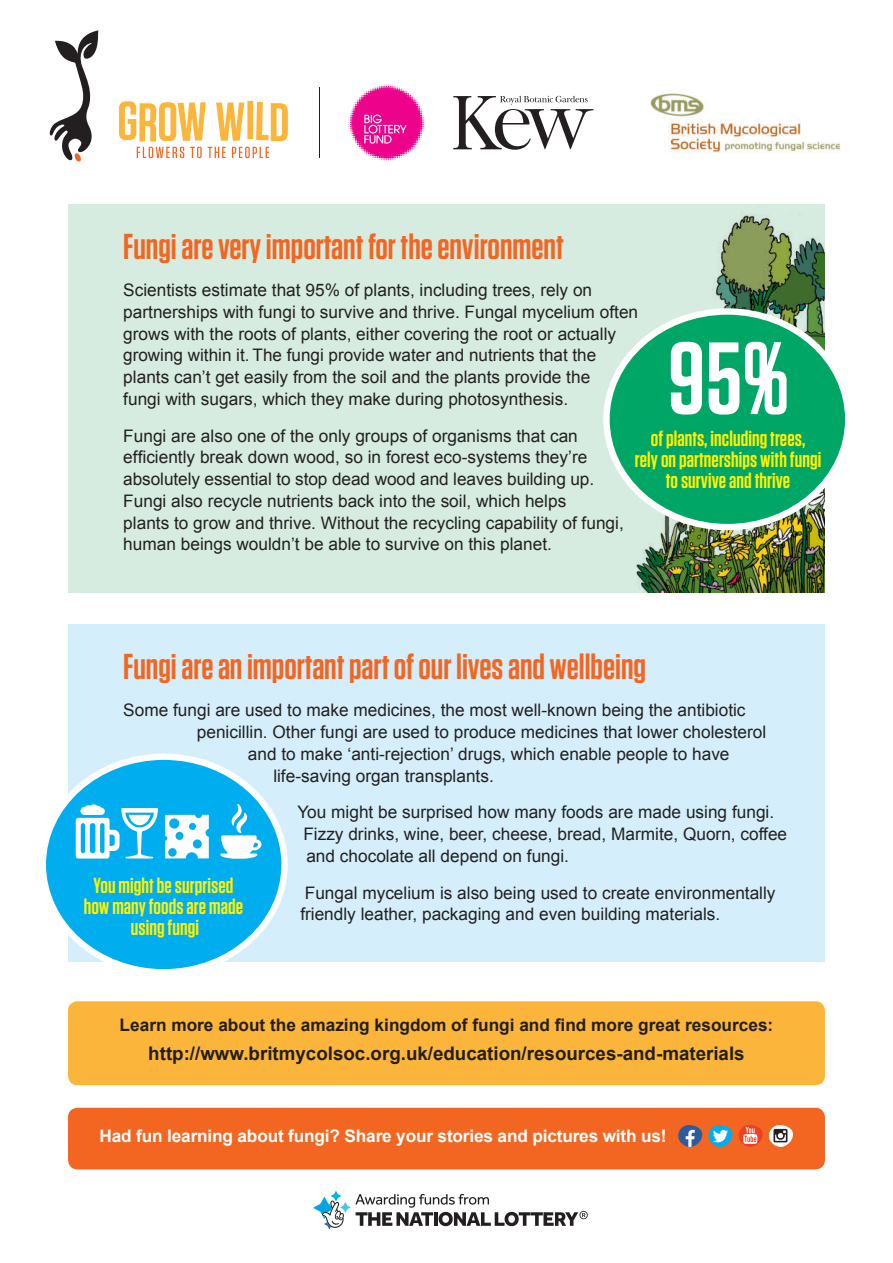
<style>
.page{position:relative;width:893px;height:1263px;background:#fff}
.page>*{position:absolute;margin:0;border:0;box-sizing:border-box;transform-origin:0 0}
.t1{font:600 102.15px "Tungsten";color:#fff}
.t2{font:600 36px "Tungsten";color:#f36621}
.t3{font:600 21.75px/21px "Tungsten";letter-spacing:.005em;color:#fff101;text-align:center}
.t4{font:700 18.75px "Arial";color:#231f20}
.t5{font:17.25px/21.8px "Arial";color:#231f20}
.t6{font:700 17.25px "Arial";color:#231f20}
.t7{font:700 17.25px "Arial";letter-spacing:-.01em;color:#fff}
</style>
<div class="page">
<img style="left:68px;top:204px;width:757px;height:388px">
<hr style="left:319px;top:87px;width:1px;height:71px;background:#231f20">
<svg style="left:50px;top:30px;width:238px;height:132px"></svg>
<svg style="left:348px;top:84px;width:77px;height:78px"></svg>
<svg style="left:453px;top:96px;width:140px;height:54px"></svg>
<img style="left:650px;top:93px;width:191px;height:60px">
<div style="left:606px;top:311px;width:242px;height:216px;background:#00a665;border-radius:50%"></div>
<div style="left:603px;top:308px;width:248px;height:222px;border:6px solid #fff;border-radius:50%"></div>
<div style="left:68px;top:1108px;width:757px;height:61px;background:#f36621;border-radius:10px"></div>
<svg style="left:313px;top:1191px;width:275px;height:38px"></svg>
<div style="left:68px;top:624px;width:757px;height:338px;background:#d4effb"></div>
<svg style="left:43px;top:757px;width:242px;height:215px;fill:#fff"></svg>
<div style="left:46px;top:760px;width:235px;height:209px;background:#00aeef;border-radius:50%"></div>
<svg style="left:76px;top:804px;width:133px;height:55px"></svg>
<svg style="left:188px;top:822px;width:9px;height:9px"></svg>
<div style="left:189px;top:823px;width:7px;height:7px;background:#00aeef;border-radius:50%"></div>
<svg style="left:220px;top:804px;width:42px;height:55px"></svg>
<div style="left:40px;top:753px;width:248px;height:222px;border:6px solid #fff;border-radius:50%"></div>
<svg style="left:708px;top:1125px;width:24px;height:22px"></svg>
<svg style="left:678px;top:1125px;width:24px;height:22px"></svg>
<svg style="left:738px;top:1125px;width:25px;height:22px"></svg>
<svg style="left:769px;top:1125px;width:24px;height:22px"></svg>
<div style="left:68px;top:1001px;width:757px;height:84px;background:#fcb53b;border-radius:10px"></div>
<h2 class="t2" style="left:123px;top:227px;width:442px">Fungi are very important for the environment</h2>
<p class="t5" style="left:123px;top:279px;width:516px">Scientists estimate that 95% of plants, including trees, rely on partnerships with fungi to survive and thrive. Fungal mycelium often grows with the roots of plants, either covering the root or actually growing within it. The fungi provide water and nutrients that the plants can’t get easily from the soil and the plants provide the<br>fungi with sugars, which they make during photosynthesis.</p>
<p class="t5" style="left:123px;top:425px;width:502px">Fungi are also one of the only groups of organisms that can efficiently break down wood, so in forest eco-systems they’re absolutely essential to stop dead wood and leaves building up.<br>Fungi also recycle nutrients back into the soil, which helps<br>plants to grow and thrive. Without the recycling capability of fungi, human beings wouldn’t be able to survive on this planet.</p>
<h1 class="t1" style="left:668px;top:325px;width:123px">95%</h1>
<p class="t3" style="left:635px;top:428px;width:188px">of plants, including trees,<br>rely on partnerships with fungi to survive and thrive</p>
<h2 class="t2" style="left:123px;top:648px;width:524px">Fungi are an important part of our lives and wellbeing</h2>
<p class="t5" style="left:123px;top:699px;width:624px">Some fungi are used to make medicines, the most well-known being the antibiotic</p>
<p class="t5" style="left:197px;top:721px;width:571px">penicillin. Other fungi are used to produce medicines that lower cholesterol</p>
<p class="t5" style="left:248px;top:743px;width:483px">and to make ‘anti-rejection’ drugs, which enable people to have</p>
<p class="t5" style="left:273px;top:765px;width:222px">life-saving organ transplants.</p>
<p class="t5" style="left:303px;top:801px;width:485px;text-indent:-6px">You might be surprised how many foods are made using fungi.<br>Fizzy drinks, wine, beer, cheese, bread, Marmite, Quorn, coffee and chocolate all depend on fungi.</p>
<p class="t5" style="left:300px;top:882px;width:477px">Fungal mycelium is also being used to create environmentally friendly leather, packaging and even building materials.</p>
<p class="t3" style="left:84px;top:875px;width:161px">You might be surprised how many foods are made using fungi</p>
<p class="t6" style="left:120px;top:1014px;width:655px">Learn more about the amazing kingdom of fungi and find more great resources:</p>
<p class="t4" style="left:148px;top:1041px;width:598px">http://www.britmycolsoc.org.uk/education/resources-and-materials</p>
<p class="t7" style="left:100px;top:1124px;width:569px">Had fun learning about fungi? Share your stories and pictures with us!</p>
</div>
